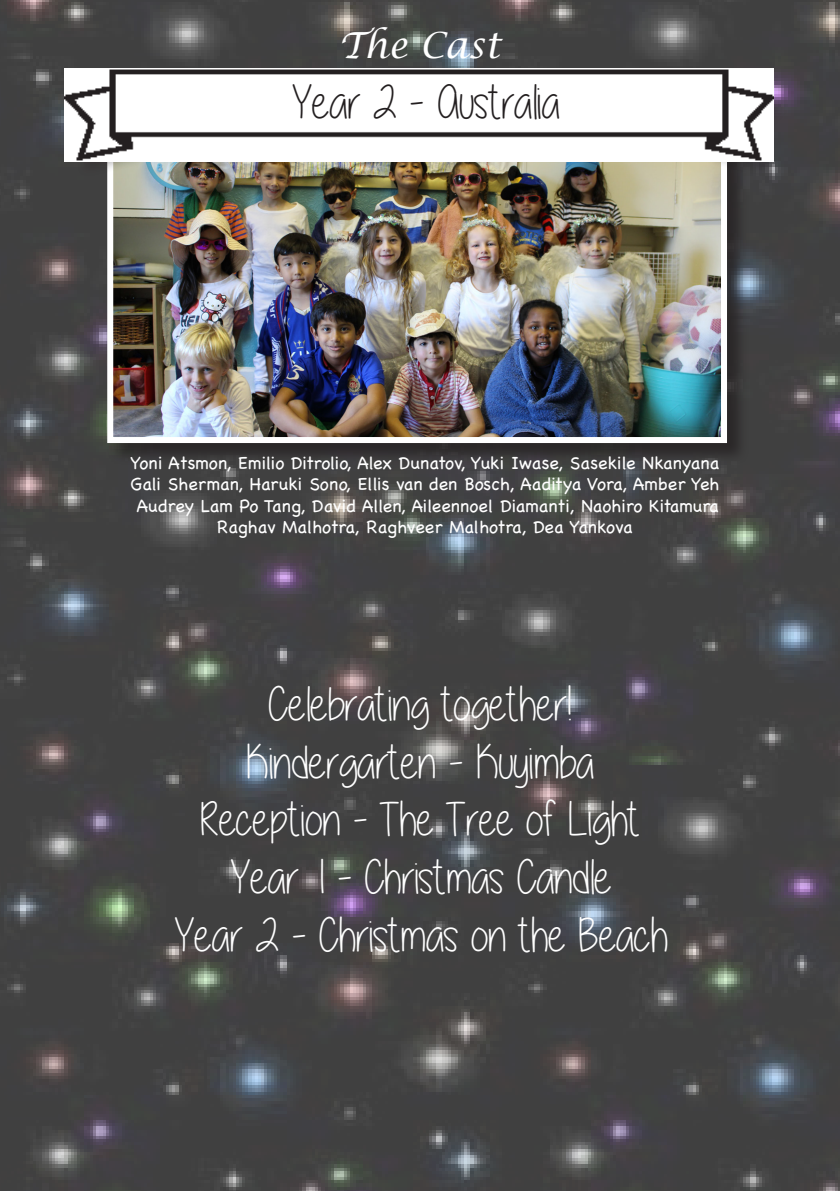
<style>
.page{position:relative;width:840px;height:1191px;background:#fff}
.page>*{position:absolute;margin:0;border:0;box-sizing:border-box;transform-origin:0 0}
.subHead{font:48px "A little sunshine";color:#fff}
.subHead-2{font:48px "A little sunshine";color:#231f20}
.head{font:italic 36px "Lucida Calligraphy";color:#fff}
.body{font:18px/21.6px "Chalkboard";color:#fff;text-align:center}
</style>
<div class="page">
<img style="left:0;top:0;width:839px;height:1191px">
<div style="left:107px;top:128px;width:641px;height:337px;background:#231f20;opacity:.75"></div>
<img style="left:114px;top:177px;width:605px;height:259px">
<div style="left:107px;top:127px;width:619px;height:316px;border:6px solid #fff"></div>
<div style="left:65px;top:70px;width:723px;height:107px;background:#231f20;opacity:.32"></div>
<img style="left:64px;top:68px;width:708px;height:94px">
<p class="head" style="left:338px;top:23px;width:164px">The Cast</p>
<p class="subHead-2" style="left:289px;top:77px;width:272px">Year 2 - Australia</p>
<p class="body" style="left:130px;top:451px;width:590px">Yoni Atsmon, Emilio Ditrolio, Alex Dunatov, Yuki Iwase, Sasekile Nkanyana<br>Gali Sherman, Haruki Sono, Ellis van den Bosch, Aaditya Vora, Amber Yeh<br>Audrey Lam Po Tang, David Allen, Aileennoel Diamanti, Naohiro Kitamura</p>
<p class="body" style="left:217px;top:516px;width:417px">Raghav Malhotra, Raghveer Malhotra, Dea Yankova</p>
<p class="subHead" style="left:268px;top:679px;width:305px">Celebrating together!</p>
<p class="subHead" style="left:245px;top:736px;width:350px">Kindergarten - Kuyimba</p>
<p class="subHead" style="left:200px;top:794px;width:441px">Reception - The Tree of Light</p>
<p class="subHead" style="left:228px;top:852px;width:385px">Year 1 - Christmas Candle</p>
<p class="subHead" style="left:172px;top:909px;width:497px">Year 2 - Christmas on the Beach</p>
</div>
